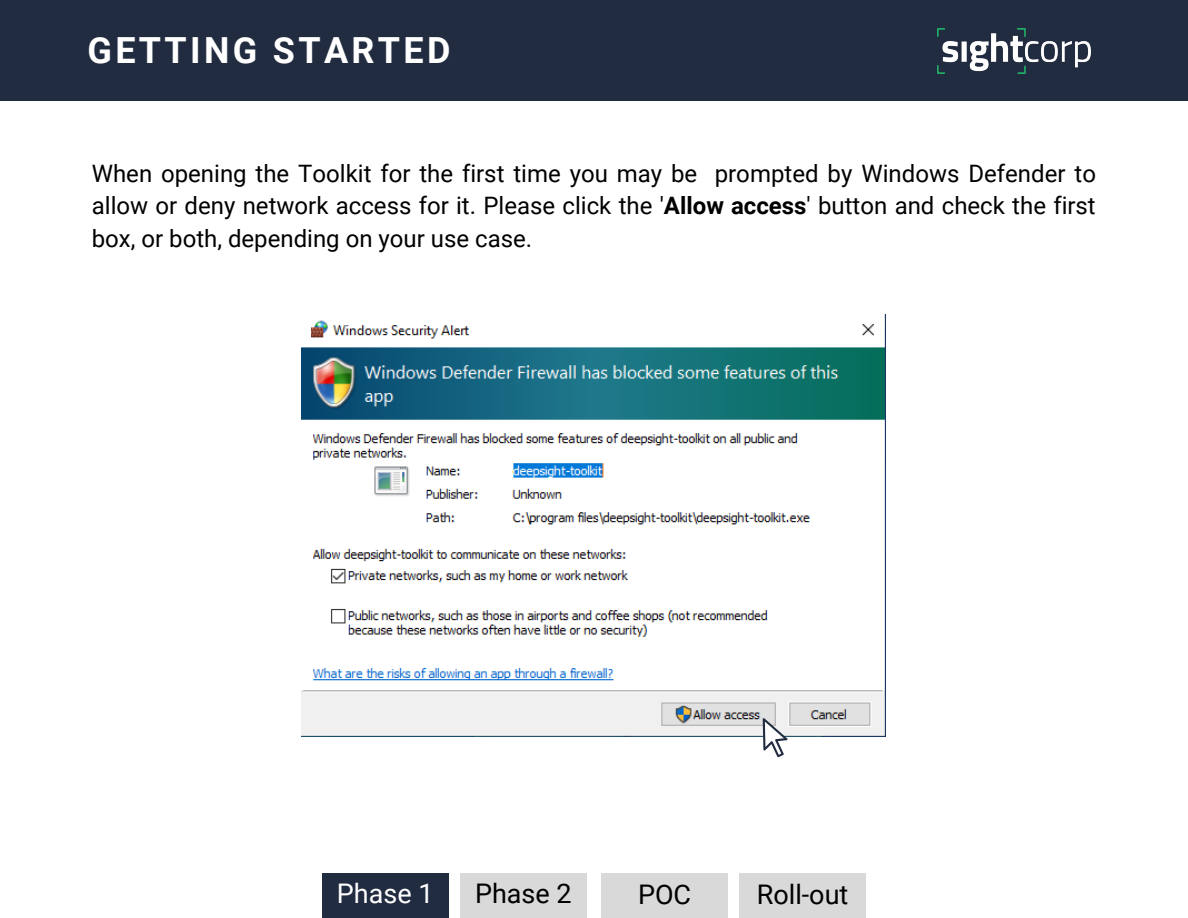
<style>
.page{position:relative;width:1188px;height:918px;background:#fff}
.page>*{position:absolute;margin:0;border:0;box-sizing:border-box;transform-origin:0 0}
.t1{font:700 36px "Roboto";letter-spacing:.095em;color:#fff}
.t2{font:27px "Roboto";color:#000}
.t3{font:27px "Roboto";color:#fff}
.t4{font:24px/32.7px "Roboto";color:#000;text-align:justify}
.s1{font-weight:700}
</style>
<div class="page">
<img style="left:302px;top:314px;width:584px;height:422px">
<svg style="left:763px;top:718px;width:25px;height:39px"></svg>
<div style="left:0;top:0;width:1188px;height:101px;background:#212c40"></div>
<div style="left:322px;top:874px;width:126px;height:44px;background:#212c40"></div>
<div style="left:460px;top:874px;width:126px;height:44px;background:#d9d9d9"></div>
<div style="left:602px;top:874px;width:126px;height:44px;background:#d9d9d9"></div>
<div style="left:740px;top:874px;width:126px;height:44px;background:#d9d9d9"></div>
<img style="left:938px;top:29px;width:153px;height:45px">
<p class="t1" style="left:87px;top:29px;width:365px">GETTING STARTED</p>
<p class="t4" style="left:92px;top:157px;width:1006px">When opening the Toolkit for the first time you may be prompted by Windows Defender to allow or deny network access for it. Please click the '<span class="s1">Allow access</span>' button and check the first box, or both, depending on your use case.</p>
<p class="t3" style="left:337px;top:874px;width:98px">Phase 1</p>
<p class="t2" style="left:475px;top:874px;width:98px">Phase 2</p>
<p class="t2" style="left:638px;top:875px;width:55px">POC</p>
<p class="t2" style="left:757px;top:875px;width:93px">Roll-out</p>
</div>
